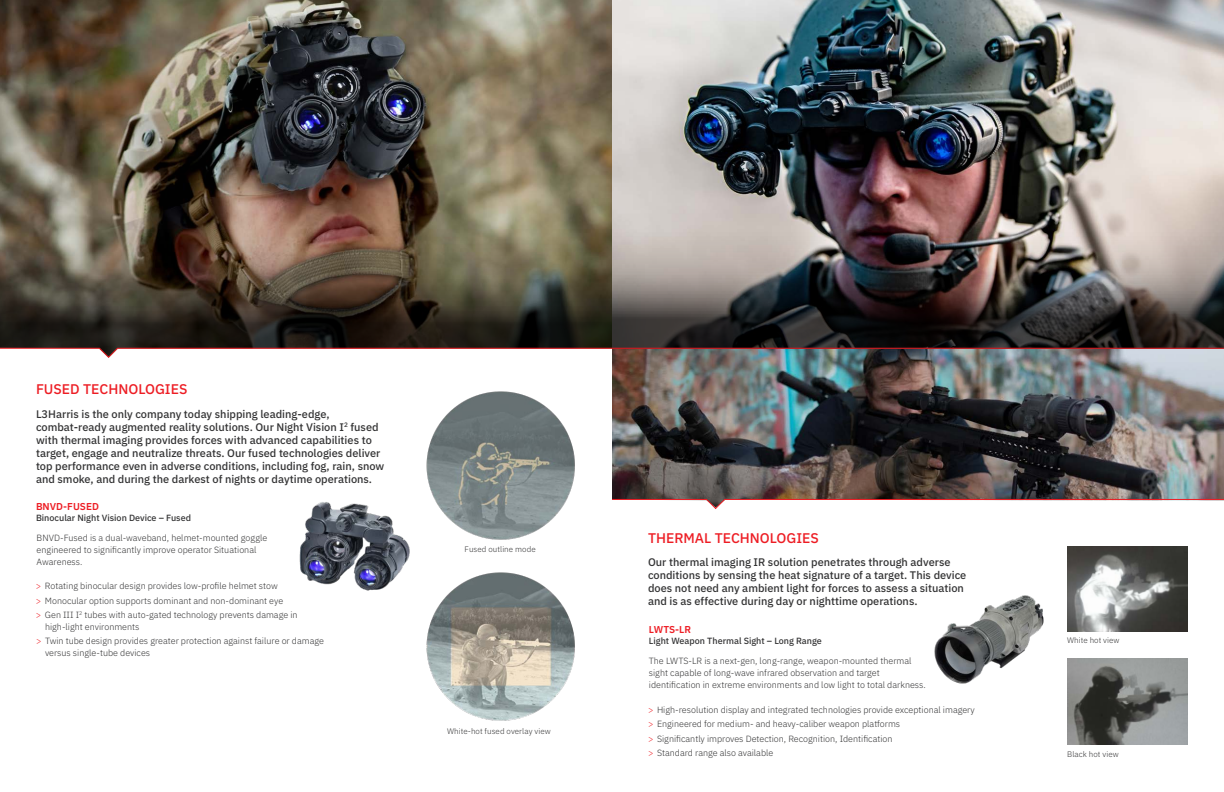
<style>
.page{position:relative;width:1224px;height:792px;background:#fff}
.page>*{position:absolute;margin:0;border:0;box-sizing:border-box;transform-origin:0 0}
.t1{font:500 14px "IBM Plex Sans";color:#ed1d24}
.t2{font:500 11px/13px "IBM Plex Sans";color:#333334}
.t3{font:600 10px "IBM Plex Sans";color:#ed1d24}
.t4{font:300 9px/14.3px "IBM Plex Sans";color:#333334}
.t5{font:500 9px "IBM Plex Sans";color:#333334}
.t6{font:300 8px "IBM Plex Sans";letter-spacing:.01em;color:#333334}
.s1{font-weight:600}
.s2{color:#ed1d24}
</style>
<div class="page">
<img style="left:299px;top:502px;width:111px;height:89px">
<img style="left:612px;top:0;width:612px;height:498px">
<img style="left:426px;top:391px;width:149px;height:149px">
<img style="left:426px;top:572px;width:149px;height:149px">
<img style="left:0;top:0;width:612px;height:142px">
<img style="left:612px;top:153px;width:612px;height:194px">
<img style="left:0;top:142px;width:612px;height:205px">
<img style="left:934px;top:595px;width:138px;height:89px">
<img style="left:1067px;top:659px;width:121px;height:85px">
<img style="left:1067px;top:546px;width:121px;height:86px">
<img style="left:0;top:347px;width:1224px;height:12px">
<svg style="left:612px;top:498px;width:612px;height:11px"></svg>
<h1 class="t1" style="left:36px;top:378px;width:153px">FUSED TECHNOLOGIES</h1>
<p class="t2" style="left:36px;top:406px;width:350px">L3Harris is the only company today shipping leading-edge, combat-ready augmented reality solutions. Our Night Vision I<sup>2</sup> fused with thermal imaging provides forces with advanced capabilities to target, engage and neutralize threats. Our fused technologies deliver top performance even in adverse conditions, including fog, rain, snow and smoke, and during the darkest of nights or daytime operations.</p>
<p class="t3" style="left:36px;top:499px;width:64px">BNVD-FUSED</p>
<p class="t5" style="left:36px;top:511px;width:157px">Binocular Night Vision Device <span class="s1">–</span> Fused</p>
<p class="t4" style="left:37px;top:531px;width:232px;line-height:12px">BNVD-Fused is a dual-waveband, helmet-mounted goggle engineered to significantly improve operator Situational<br>Awareness.</p>
<p class="t4" style="left:36px;top:578px;width:263px"><span class="s2">&gt;</span> Rotating binocular design provides low-profile helmet stow<br><span class="s2">&gt;</span> Monocular option supports dominant and non-dominant eye<br><span class="s2">&gt;</span> Gen III I<sup>2</sup> tubes with auto-gated technology prevents damage in</p>
<p class="t4" style="left:36px;top:619px;width:289px;text-indent:9px">high-light environments<br><span class="s2">&gt;</span> Twin tube design provides greater protection against failure or damage</p>
<p class="t4" style="left:45px;top:645px;width:107px">versus single-tube devices</p>
<p class="t6" style="left:465px;top:544px;width:73px">Fused outline mode</p>
<p class="t6" style="left:447px;top:725px;width:105px">White-hot fused overlay view</p>
<h1 class="t1" style="left:648px;top:527px;width:172px">THERMAL TECHNOLOGIES</h1>
<p class="t2" style="left:648px;top:554px;width:320px">Our thermal imaging IR solution penetrates through adverse conditions by sensing the heat signature of a target. This device does not need any ambient light for forces to assess a situation and is as effective during day or nighttime operations.</p>
<p class="t3" style="left:649px;top:621px;width:44px">LWTS-LR</p>
<p class="t5" style="left:649px;top:634px;width:174px">Light Weapon Thermal Sight <span class="s1">–</span> Long Range</p>
<p class="t4" style="left:649px;top:654px;width:278px;line-height:12px">The LWTS-LR is a next-gen, long-range, weapon-mounted thermal sight capable of long-wave infrared observation and target identification in extreme environments and low light to total darkness.</p>
<p class="t4" style="left:648px;top:702px;width:328px"><span class="s2">&gt;</span> High-resolution display and integrated technologies provide exceptional imagery <span class="s2">&gt;</span> Engineered for medium- and heavy-caliber weapon platforms<br><span class="s2">&gt;</span> Significantly improves Detection, Recognition, Identification<br><span class="s2">&gt;</span> Standard range also available</p>
<p class="t6" style="left:1067px;top:635px;width:54px">White hot view</p>
<p class="t6" style="left:1067px;top:748px;width:53px">Black hot view</p>
</div>
